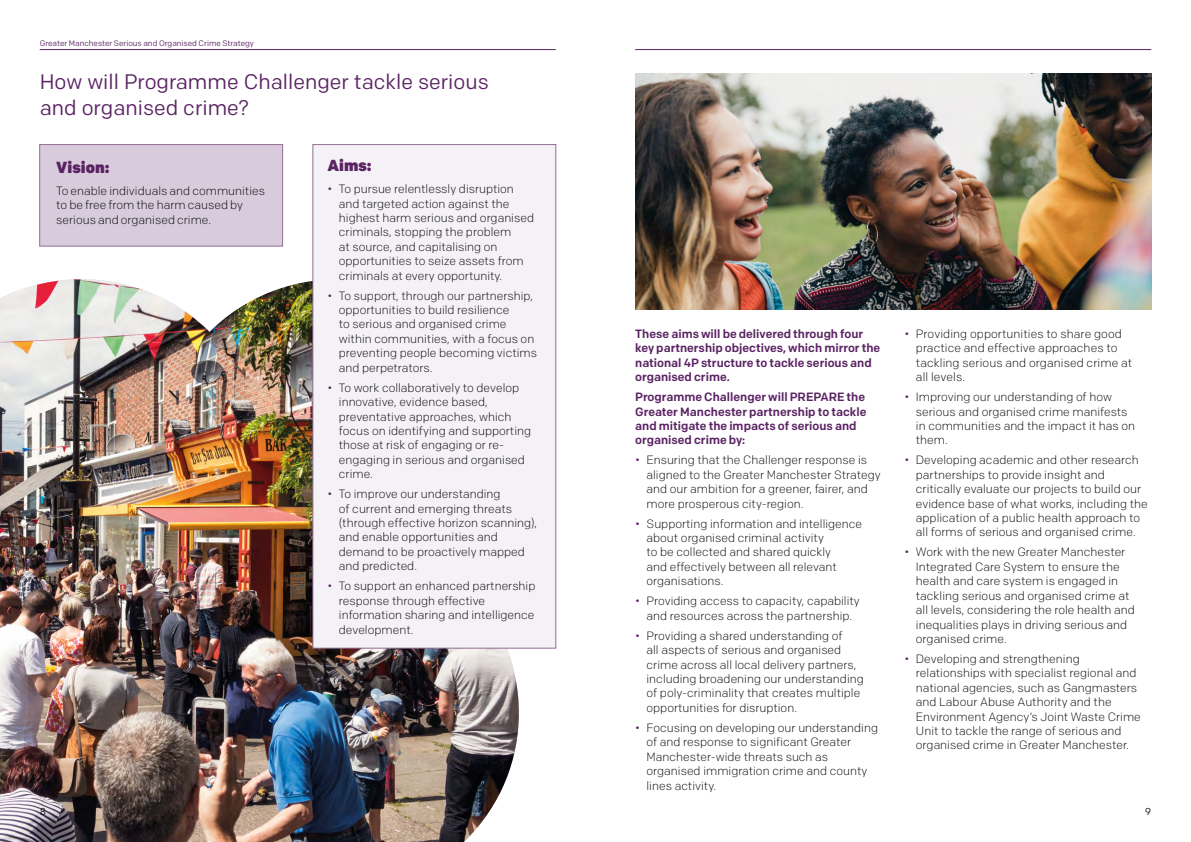
<style>
.page{position:relative;width:1191px;height:842px;background:#fff}
.page>*{position:absolute;margin:0;border:0;box-sizing:border-box;transform-origin:0 0}
.H3_GMCA{font:21px/25.2px "Colfax";color:#5a2363}
.H6_GMCA{font:900 16px "Colfax";color:#5a2363}
.P_GMCA{font:300 12px/14.4px "Colfax";color:#000}
.H5_GMCA{font:500 12px/14.4px "Colfax";color:#5a2363}
.t1{font:10px "Colfax";color:#000}
.t2{font:8px "Colfax";color:#5a2363}
.s1{color:#5a2363}
</style>
<div class="page">
<hr style="left:40px;top:49px;width:516px;height:1px;background:#5a2363">
<hr style="left:635px;top:49px;width:516px;height:1px;background:#5a2363">
<img style="left:0;top:279px;width:519px;height:563px">
<div style="left:39px;top:144px;width:244px;height:103px;background:#d8ccdc;border:1px solid #936d96"></div>
<div style="left:313px;top:145px;width:243px;height:503px;background:#f5f2f7"></div>
<div style="left:312px;top:144px;width:244px;height:505px;border:1px solid #936d96"></div>
<img style="left:635px;top:74px;width:516px;height:235px">
<p class="t2" style="left:40px;top:38px;width:216px">Greater Manchester Serious and Organised Crime Strategy</p>
<h3 class="H3_GMCA" style="left:40px;top:69px;width:450px">How will Programme Challenger tackle serious and organised crime?</h3>
<p class="H6_GMCA" style="left:56px;top:158px;width:55px">Vision:</p>
<p class="P_GMCA" style="left:56px;top:184px;width:210px">To enable individuals and communities to be free from the harm caused by serious and organised crime.</p>
<p class="H6_GMCA" style="left:327px;top:156px;width:46px">Aims:</p>
<p class="P_GMCA" style="left:339px;top:182px;width:197px;text-indent:-11px"><span class="s1">•</span> To pursue relentlessly disruption and targeted action against the highest harm serious and organised criminals, stopping the problem<br>at source, and capitalising on opportunities to seize assets from criminals at every opportunity.</p>
<p class="P_GMCA" style="left:339px;top:288px;width:200px;text-indent:-11px"><span class="s1">•</span> To support, through our partnership, opportunities to build resilience<br>to serious and organised crime within communities, with a focus on preventing people becoming victims and perpetrators.</p>
<p class="P_GMCA" style="left:339px;top:380px;width:194px;text-indent:-11px"><span class="s1">•</span> To work collaboratively to develop innovative, evidence based, preventative approaches, which focus on identifying and supporting those at risk of engaging or re&shy;engaging in serious and organised crime.</p>
<p class="P_GMCA" style="left:339px;top:487px;width:200px;text-indent:-11px"><span class="s1">•</span> To improve our understanding<br>of current and emerging threats (through effective horizon scanning), and enable opportunities and demand to be proactively mapped and predicted.</p>
<p class="P_GMCA" style="left:339px;top:579px;width:198px;text-indent:-11px"><span class="s1">•</span> To support an enhanced partnership response through effective information sharing and intelligence development.</p>
<p class="H5_GMCA" style="left:635px;top:326px;width:247px">These aims will be delivered through four key partnership objectives, which mirror the national 4P structure to tackle serious and organised crime.</p>
<p class="H5_GMCA" style="left:635px;top:390px;width:233px">Programme Challenger will PREPARE the Greater Manchester partnership to tackle and mitigate the impacts of serious and organised crime by:</p>
<p class="P_GMCA" style="left:646px;top:453px;width:236px;text-indent:-11px"><span class="s1">•</span> Ensuring that the Challenger response is aligned to the Greater Manchester Strategy and our ambition for a greener, fairer, and more prosperous city-region.</p>
<p class="P_GMCA" style="left:646px;top:516px;width:217px;text-indent:-11px"><span class="s1">•</span> Supporting information and intelligence about organised criminal activity<br>to be collected and shared quickly<br>and effectively between all relevant organisations.</p>
<p class="P_GMCA" style="left:635px;top:594px;width:226px;text-align:center"><span class="s1">•</span> Providing access to capacity, capability and resources across the partnership.</p>
<p class="P_GMCA" style="left:646px;top:628px;width:219px;text-indent:-11px"><span class="s1">•</span> Providing a shared understanding of<br>all aspects of serious and organised crime across all local delivery partners, including broadening our understanding of poly-criminality that creates multiple opportunities for disruption.</p>
<p class="P_GMCA" style="left:646px;top:720px;width:233px;text-indent:-11px"><span class="s1">•</span> Focusing on developing our understanding of and response to significant Greater Manchester-wide threats such as organised immigration crime and county lines activity.</p>
<p class="P_GMCA" style="left:916px;top:326px;width:218px;text-indent:-11px"><span class="s1">•</span> Providing opportunities to share good practice and effective approaches to tackling serious and organised crime at all levels.</p>
<p class="P_GMCA" style="left:916px;top:390px;width:221px;text-indent:-11px"><span class="s1">•</span> Improving our understanding of how serious and organised crime manifests in communities and the impact it has on them.</p>
<p class="P_GMCA" style="left:916px;top:453px;width:233px;text-indent:-11px"><span class="s1">•</span> Developing academic and other research partnerships to provide insight and critically evaluate our projects to build our evidence base of what works, including the application of a public health approach to all forms of serious and organised crime.</p>
<p class="P_GMCA" style="left:916px;top:545px;width:220px;text-indent:-11px"><span class="s1">•</span> Work with the new Greater Manchester Integrated Care System to ensure the health and care system is engaged in tackling serious and organised crime at all levels, considering the role health and inequalities plays in driving serious and organised crime.</p>
<p class="P_GMCA" style="left:916px;top:651px;width:226px;text-indent:-11px"><span class="s1">•</span> Developing and strengthening relationships with specialist regional and national agencies, such as Gangmasters and Labour Abuse Authority and the Environment Agency’s Joint Waste Crime Unit to tackle the range of serious and organised crime in Greater Manchester.</p>
<p class="t1" style="left:40px;top:806px;width:8px">8</p>
<p class="t1" style="left:1145px;top:806px;width:7px">9</p>
</div>
